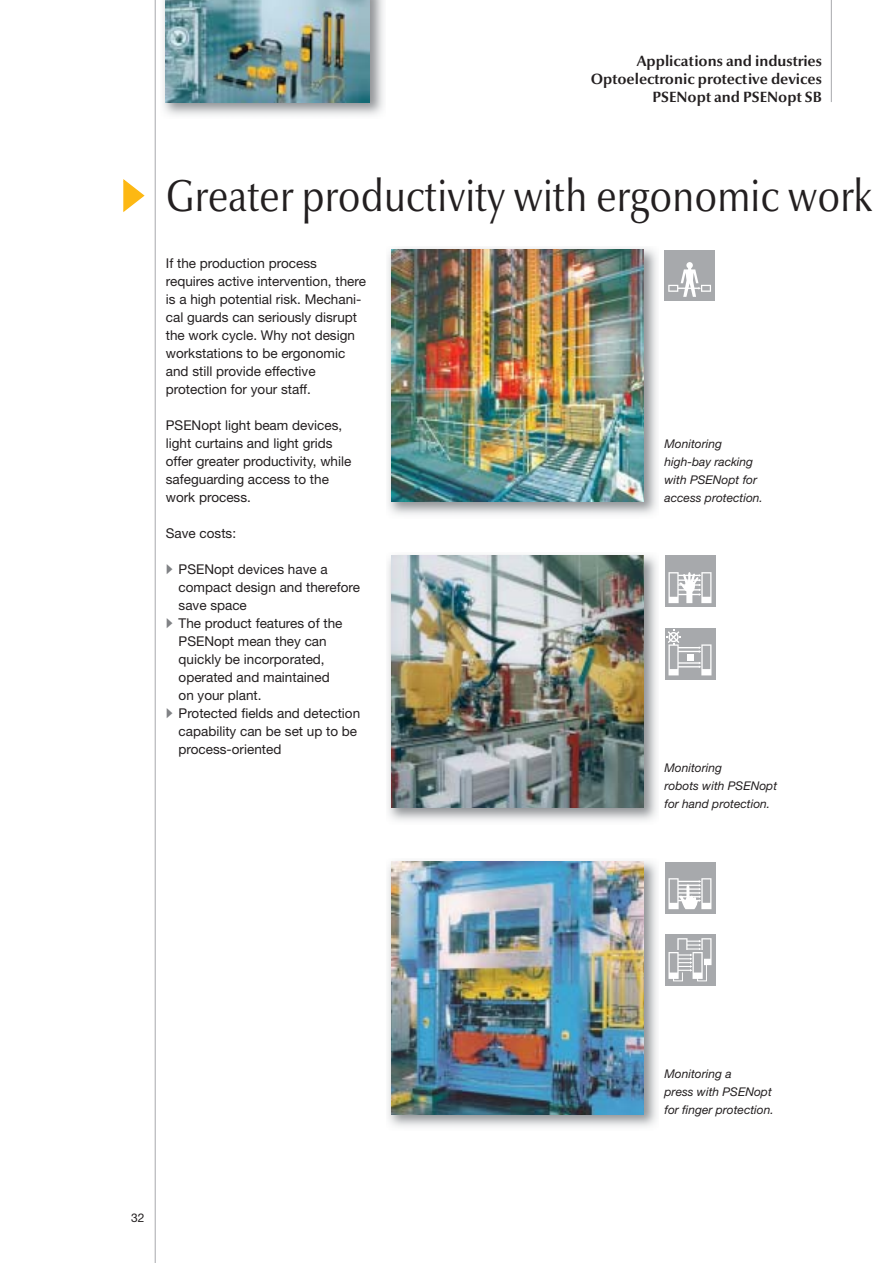
<style>
.page{position:relative;width:893px;height:1263px;background:#fff}
.page>*{position:absolute;margin:0;border:0;box-sizing:border-box;transform-origin:0 0}
.t1{font:45px "Optima Nova LT Pro";letter-spacing:.005em;color:#231f20;scale:.85 1}
.t2{font:700 15px/18px "Optima Nova LT Pro";color:#231f20;text-align:right}
.t3{font:13.5px/18px "Helvetica Neue LT Pro";color:#231f20}
.t4{font:italic 12px/18px "Helvetica Neue LT Pro";color:#231f20}
.t5{font:12px "Helvetica Neue LT Pro";color:#231f20}
.s1{color:#808285}
</style>
<div class="page">
<img style="left:163px;top:0;width:221px;height:116px">
<img style="left:166px;top:0;width:204px;height:102px">
<svg style="left:123px;top:179px;width:22px;height:33px"></svg>
<img style="left:388px;top:861px;width:269px;height:266px">
<img style="left:391px;top:862px;width:252px;height:252px">
<img style="left:388px;top:248px;width:269px;height:267px">
<img style="left:391px;top:250px;width:252px;height:252px">
<img style="left:388px;top:555px;width:269px;height:266px">
<img style="left:391px;top:556px;width:252px;height:252px">
<hr style="left:831px;top:0;width:1px;height:102px;background:#a7a9ac">
<hr style="left:155px;top:0;width:1px;height:1262px;background:#a7a9ac">
<div style="left:664px;top:250px;width:51px;height:51px;background:#a7a9ac"></div>
<svg style="left:668px;top:262px;width:43px;height:35px"></svg>
<div style="left:665px;top:934px;width:50px;height:51px;background:#a7a9ac"></div>
<svg style="left:668px;top:938px;width:43px;height:44px"></svg>
<div style="left:665px;top:862px;width:50px;height:51px;background:#a7a9ac"></div>
<svg style="left:668px;top:878px;width:43px;height:31px"></svg>
<div style="left:665px;top:556px;width:50px;height:51px;background:#a7a9ac"></div>
<svg style="left:668px;top:572px;width:43px;height:31px"></svg>
<svg style="left:665px;top:628px;width:50px;height:51px"></svg>
<svg style="left:666px;top:629px;width:45px;height:46px;background:#bbbcbe"></svg>
<div style="left:686px;top:654px;width:7px;height:7px;background:#fff"></div>
<p class="t2" style="left:591px;top:53px;width:233px">Applications and industries<br>Optoelectronic protective devices<br>PSENopt and PSENopt SB</p>
<h1 class="t1" style="left:166px;top:178px;width:833px">Greater productivity with ergonomic work</h1>
<p class="t3" style="left:166px;top:255px;width:202px">If the production process requires active intervention, there is a high potential risk. Mechani&shy;cal guards can seriously disrupt the work cycle. Why not design workstations to be ergonomic and still provide effective protection for your staff.</p>
<p class="t3" style="left:166px;top:417px;width:187px">PSENopt light beam devices, light curtains and light grids offer greater productivity, while safeguarding access to the work process.</p>
<p class="t3" style="left:166px;top:525px;width:72px">Save costs:</p>
<p class="t3" style="left:179px;top:561px;width:183px;text-indent:-13px"><span class="s1">•</span> PSENopt devices have a compact design and therefore save space</p>
<p class="t3" style="left:179px;top:615px;width:165px;text-indent:-13px"><span class="s1">•</span> The product features of the<br>PSENopt mean they can quickly be incorporated, operated and maintained on your plant.</p>
<p class="t3" style="left:179px;top:705px;width:183px;text-indent:-13px"><span class="s1">•</span> Protected fields and detection capability can be set up to be process-oriented</p>
<p class="t4" style="left:664px;top:436px;width:100px">Monitoring high-bay racking with PSENopt for access protection.</p>
<p class="t4" style="left:664px;top:760px;width:114px">Monitoring<br>robots with PSENopt for hand protection.</p>
<p class="t5" style="left:131px;top:1213px;width:15px">32</p>
<p class="t4" style="left:664px;top:1066px;width:111px">Monitoring a<br>press with PSENopt for finger protection.</p>
</div>
